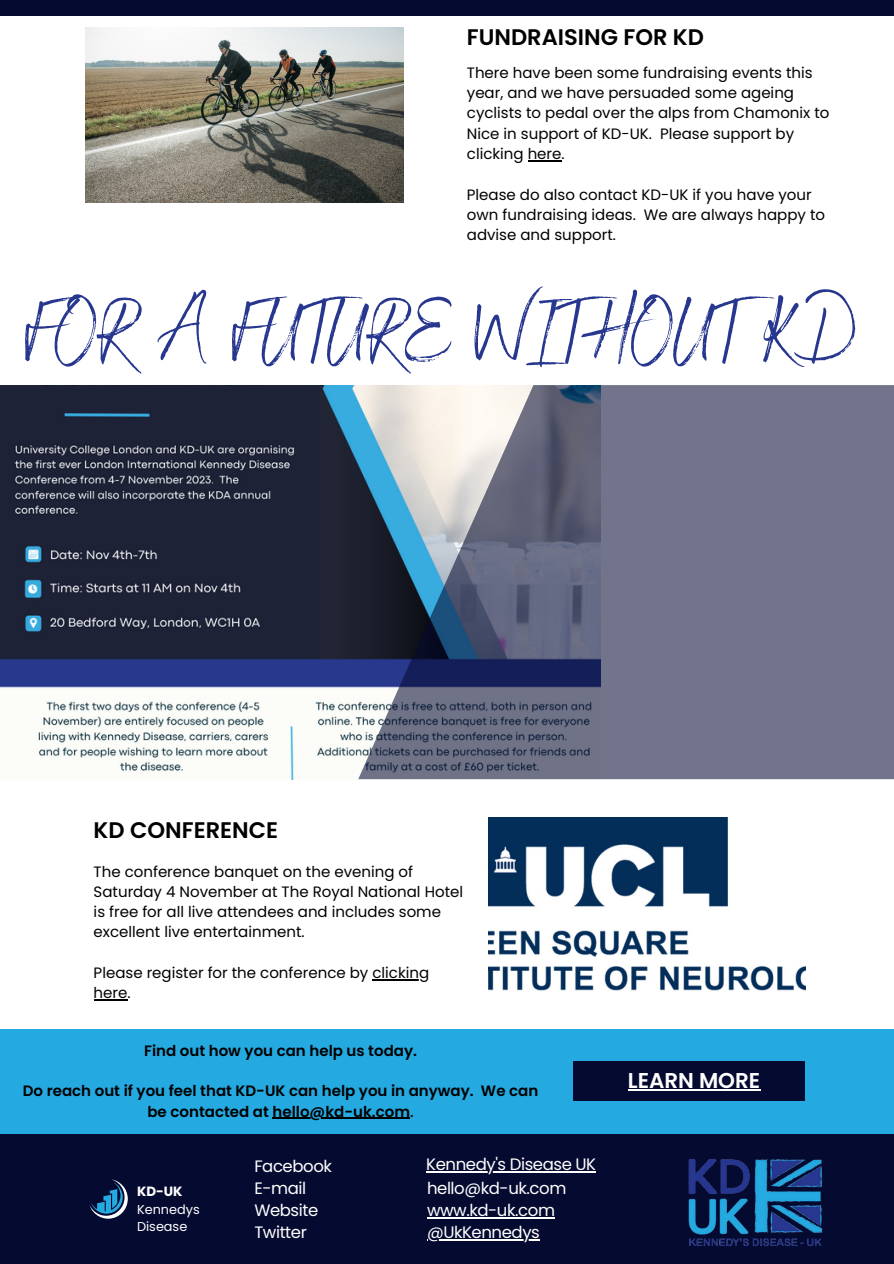
<style>
.page{position:relative;width:894px;height:1264px;background:#fff}
.page>*{position:absolute;margin:0;border:0;box-sizing:border-box;transform-origin:0 0}
.t1{font:87.9px "Benedict";color:#27378f}
.t2{font:600 22.5px "Poppins";color:#000}
.t3{font:600 21.45px "Poppins";color:#fff}
.t4{font:16.5px "Poppins";letter-spacing:-.025em;color:#fff}
.t5{font:15px/20.2px "Poppins";color:#000}
.t6{font:600 15px/20.2px "Poppins";color:#000;text-align:center}
.t7{font:700 13.35px "Poppins";color:#fff}
.t8{font:12.9px/17.1px "Poppins";color:#fff}
.s1{font-weight:500}
</style>
<div class="page">
<img style="left:0;top:385px;width:358px;height:394px">
<svg style="left:358px;top:385px;width:535px;height:394px;background:#6f758a"></svg>
<hr style="left:372px;top:979px;width:57px;height:1px;background:#000">
<hr style="left:94px;top:999px;width:33px;height:1px;background:#000">
<img style="left:488px;top:817px;width:317px;height:174px">
<div style="left:0;top:1103px;width:893px;height:160px;background:#050a30"></div>
<div style="left:0;top:1029px;width:893px;height:104px;background:#25a9e1"></div>
<svg style="left:89px;top:1179px;width:39px;height:39px"></svg>
<hr style="left:272px;top:1117px;width:138px;height:1px;background:#000">
<div style="left:573px;top:1061px;width:232px;height:40px;background:#050a30"></div>
<img style="left:610px;top:1089px;width:283px;height:158px">
<hr style="left:427px;top:1216px;width:127px;height:2px;background:#fff">
<hr style="left:427px;top:1239px;width:112px;height:1px;background:#fff">
<hr style="left:627px;top:1089px;width:133px;height:1px;background:#fff">
<hr style="left:426px;top:1171px;width:169px;height:1px;background:#fff">
<hr style="left:527px;top:160px;width:34px;height:1px;background:#000">
<img style="left:86px;top:28px;width:317px;height:174px">
<div style="left:0;top:0;width:893px;height:15px;background:#050a30"></div>
<p class="t2" style="left:467px;top:21px;width:238px">FUNDRAISING FOR KD</p>
<p class="t5" style="left:467px;top:63px;width:364px">There have been some fundraising events this year, and we have persuaded some ageing cyclists to pedal over the alps from Chamonix to Nice in support of KD-UK. Please support by clicking here.</p>
<p class="t5" style="left:467px;top:184px;width:359px">Please do also contact KD-UK if you have your own fundraising ideas. We are always happy to advise and support.</p>
<p class="t1" style="left:25px;top:276px;width:831px">FOR A FUTURE WITHOUT KD</p>
<p class="t2" style="left:94px;top:814px;width:186px">KD CONFERENCE</p>
<p class="t5" style="left:94px;top:861px;width:371px">The conference banquet on the evening of Saturday 4 November at The Royal National Hotel is free for all live attendees and includes some excellent live entertainment.</p>
<p class="t5" style="left:94px;top:962px;width:337px">Please register for the conference by clicking here.</p>
<p class="t6" style="left:144px;top:1040px;width:274px">Find out how you can help us today.</p>
<p class="t6" style="left:23px;top:1080px;width:517px">Do reach out if you feel that KD-UK can help you in anyway. We can be contacted at hello@kd-uk.com<span class="s1">.</span></p>
<p class="t7" style="left:137px;top:1182px;width:47px">KD-UK</p>
<p class="t8" style="left:137px;top:1200px;width:64px">Kennedys<br>Disease</p>
<p class="t4" style="left:254px;top:1154px;width:79px">Facebook</p>
<p class="t4" style="left:254px;top:1176px;width:53px">E-mail</p>
<p class="t4" style="left:254px;top:1198px;width:65px">Website</p>
<p class="t4" style="left:254px;top:1220px;width:54px">Twitter</p>
<p class="t4" style="left:426px;top:1152px;width:171px">Kennedy's Disease UK</p>
<p class="t4" style="left:427px;top:1176px;width:141px">hello@kd-uk.com</p>
<p class="t4" style="left:427px;top:1198px;width:129px">www.kd-uk.com</p>
<p class="t4" style="left:427px;top:1220px;width:114px">@UkKennedys</p>
<p class="t3" style="left:627px;top:1065px;width:134px">LEARN MORE</p>
</div>
